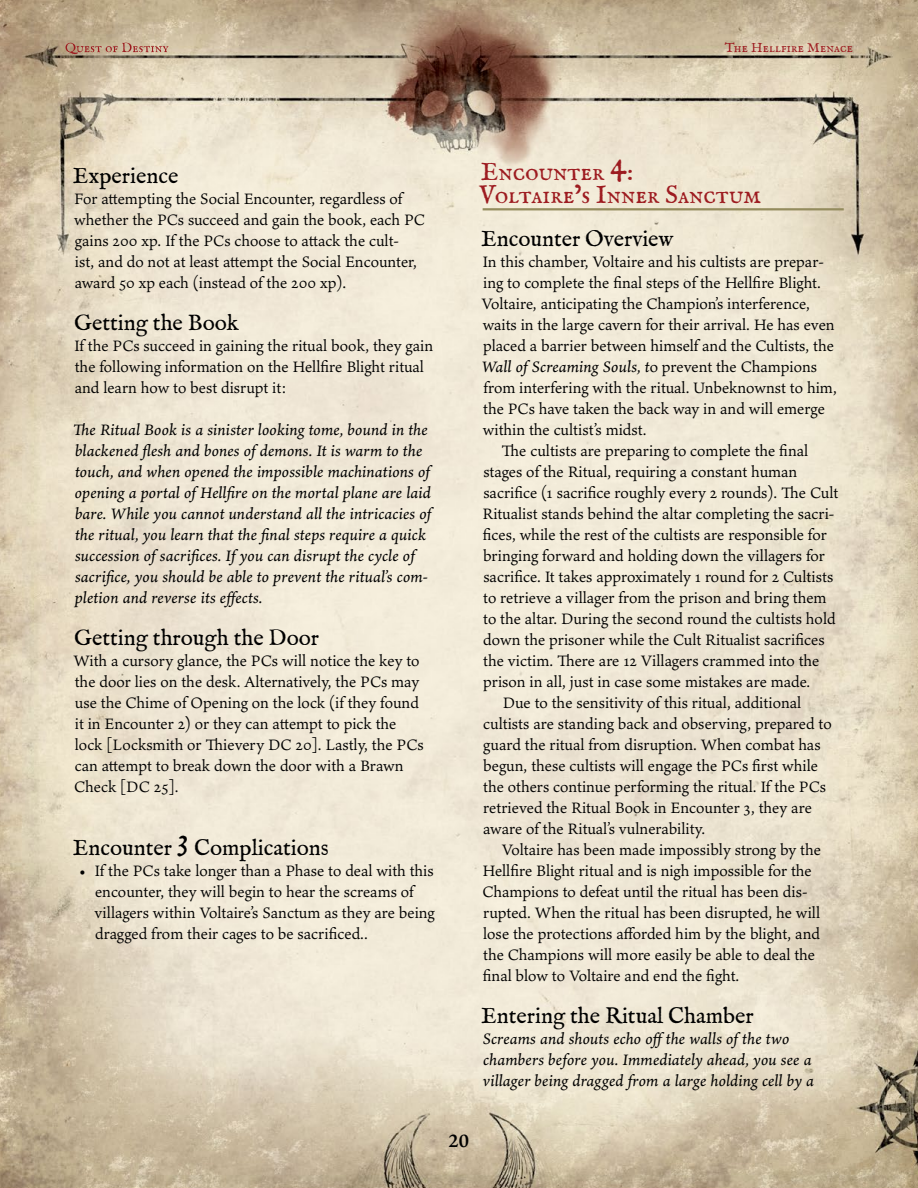
<style>
.page{position:relative;width:918px;height:1188px;background:#fff}
.page>*{position:absolute;margin:0;border:0;box-sizing:border-box;transform-origin:0 0}
.Header_1{font:25.5px/22.5px "IM FELL English PRO Roman";color:#9d1b20}
.Header_2{font:22.5px "IM FELL English PRO Roman";color:#000}
.t1{font:600 19.5px "Ten Oldstyle";color:#000}
.Text__Indent{font:16.5px/21px "Ten Oldstyle";color:#000}
.Text__No_Indent{font:16.5px/21px "Ten Oldstyle";color:#000}
.Read_Aloud_No_Indent{font:italic 500 16.5px/21px "Ten Oldstyle";letter-spacing:.01em;color:#000}
.t2{font:13.5px "IM FELL English PRO Roman";letter-spacing:.01em;color:#9d1b20}
.s1{font-weight:500;font-style:italic}
</style>
<div class="page">
<img style="left:0;top:0;width:918px;height:1188px">
<hr style="left:483px;top:208px;width:361px;height:2px;background:#948c5e">
<svg style="left:65px;top:43px;width:104px;height:11px"></svg>
<p class="t2" style="left:725px;top:40px;width:130px">The Hellfire Menace</p>
<p class="Header_2" style="left:73px;top:163px;width:107px">Experience</p>
<p class="Text__No_Indent" style="left:74px;top:188px;width:353px">For attempting the Social Encounter, regardless of whether the PCs succeed and gain the book, each PC gains 200 xp. If the PCs choose to attack the cult-<br>ist, and do not at least attempt the Social Encounter, award 50 xp each (instead of the 200 xp).</p>
<p class="Header_2" style="left:74px;top:310px;width:166px">Getting the Book</p>
<p class="Text__No_Indent" style="left:74px;top:335px;width:361px">If the PCs succeed in gaining the ritual book, they gain the following information on the Hellfire Blight ritual and learn how to best disrupt it:</p>
<p class="Read_Aloud_No_Indent" style="left:73px;top:419px;width:360px">The Ritual Book is a sinister looking tome, bound in the blackened flesh and bones of demons. It is warm to the touch, and when opened the impossible machinations of opening a portal of Hellfire on the mortal plane are laid bare. While you cannot understand all the intricacies of the ritual, you learn that the final steps require a quick succession of sacrifices. If you can disrupt the cycle of sacrifice, you should be able to prevent the ritual’s com&shy;pletion and reverse its effects.</p>
<p class="Header_2" style="left:74px;top:625px;width:246px">Getting through the Door</p>
<p class="Text__No_Indent" style="left:73px;top:650px;width:352px">With a cursory glance, the PCs will notice the key to the door lies on the desk. Alternatively, the PCs may use the Chime of Opening on the lock (if they found it in Encounter 2) or they can attempt to pick the lock [Locksmith or Thievery DC 20]. Lastly, the PCs can attempt to break down the door with a Brawn Check [DC 25].</p>
<p class="Header_2" style="left:73px;top:835px;width:258px">Encounter <sup>3</sup> Complications</p>
<p class="Text__Indent" style="left:94px;top:860px;width:342px;text-indent:-15px">• If the PCs take longer than a Phase to deal with this encounter, they will begin to hear the screams of villagers within Voltaire’s Sanctum as they are being dragged from their cages to be sacrificed..</p>
<p class="Header_1" style="left:479px;top:161px;width:283px">Encounter <sup>4</sup>:<br>Voltaire’s Inner Sanctum</p>
<p class="Header_2" style="left:481px;top:226px;width:193px">Encounter Overview</p>
<p class="Text__No_Indent" style="left:482px;top:251px;width:357px">In this chamber, Voltaire and his cultists are prepar&shy;ing to complete the final steps of the Hellfire Blight.<br>Voltaire, anticipating the Champion’s interference, waits in the large cavern for their arrival. He has even placed a barrier between himself and the Cultists, the <span class="s1">Wall of Screaming Souls, t</span>o prevent the Champions from interfering with the ritual. Unbeknownst to him, the PCs have taken the back way in and will emerge within the cultist’s midst.</p>
<p class="Text__Indent" style="left:482px;top:440px;width:357px;text-indent:19px">The cultists are preparing to complete the final stages of the Ritual, requiring a constant human sacrifice (1 sacrifice roughly every 2 rounds). The Cult Ritualist stands behind the altar completing the sacri&shy;fices, while the rest of the cultists are responsible for bringing forward and holding down the villagers for sacrifice. It takes approximately 1 round for 2 Cultists to retrieve a villager from the prison and bring them to the altar. During the second round the cultists hold down the prisoner while the Cult Ritualist sacrifices the victim. There are 12 Villagers crammed into the prison in all, just in case some mistakes are made.</p>
<p class="Text__Indent" style="left:483px;top:692px;width:350px;text-indent:20px">Due to the sensitivity of this ritual, additional cultists are standing back and observing, prepared to guard the ritual from disruption. When combat has begun, these cultists will engage the PCs first while the others continue performing the ritual. If the PCs retrieved the Ritual Book in Encounter 3, they are aware of the Ritual’s vulnerability.</p>
<p class="Text__Indent" style="left:482px;top:839px;width:340px;text-indent:19px">Voltaire has been made impossibly strong by the Hellfire Blight ritual and is nigh impossible for the Champions to defeat until the ritual has been dis&shy;rupted. When the ritual has been disrupted, he will lose the protections afforded him by the blight, and the Champions will more easily be able to deal the final blow to Voltaire and end the fight.</p>
<p class="Header_2" style="left:481px;top:1003px;width:274px">Entering the Ritual Chamber</p>
<p class="Read_Aloud_No_Indent" style="left:483px;top:1028px;width:333px">Screams and shouts echo off the walls of the two chambers before you. Immediately ahead, you see a villager being dragged from a large holding cell by a</p>
<p class="t1" style="left:448px;top:1127px;width:23px">20</p>
</div>
